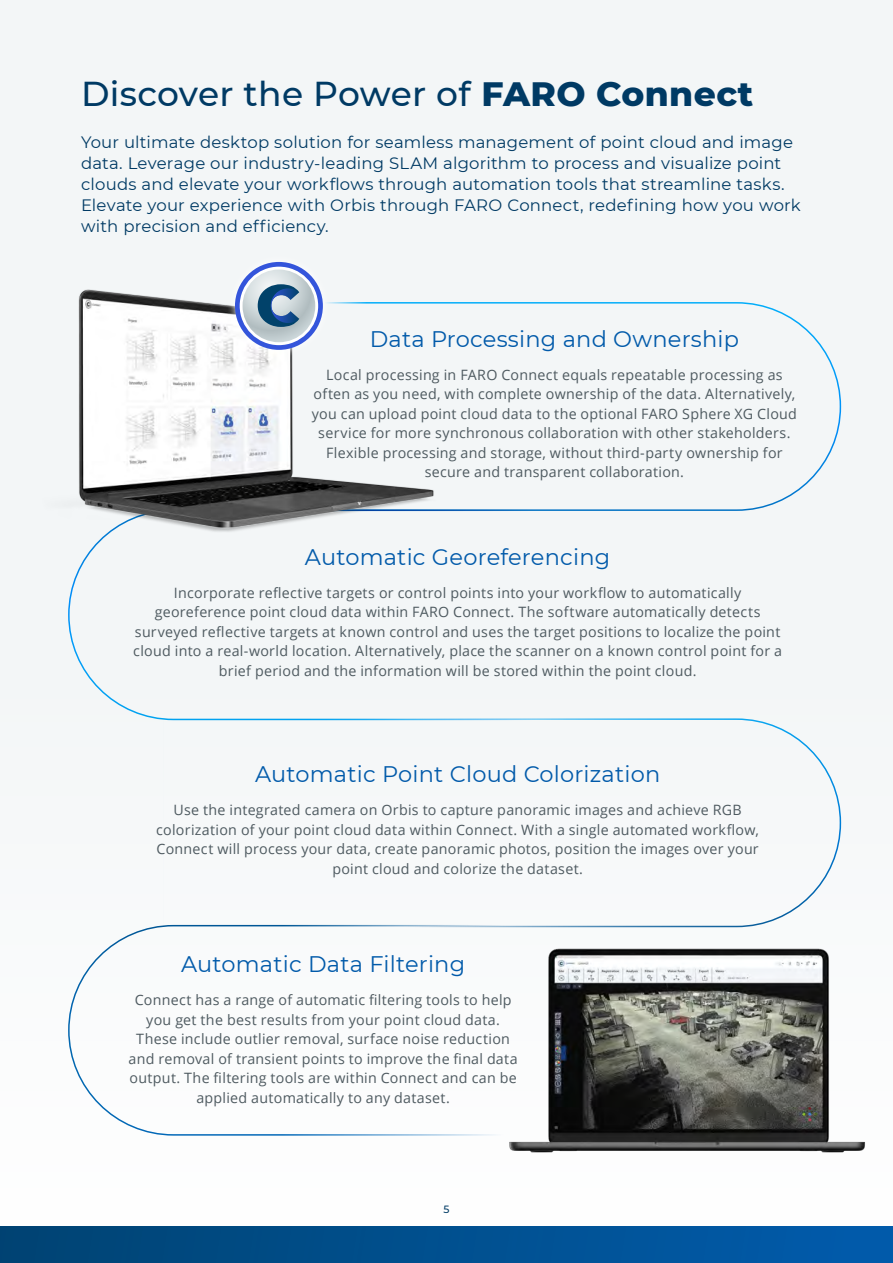
<style>
.page{position:relative;width:893px;height:1263px;background:#fff}
.page>*{position:absolute;margin:0;border:0;box-sizing:border-box;transform-origin:0 0}
.t1{font:500 34.5px "Montserrat";letter-spacing:.01em;color:#003a64}
.t2{font:22.5px "Montserrat";letter-spacing:.01em;color:#015aaa}
.t3{font:16.5px/21px "Montserrat";letter-spacing:.01em;color:#003a64}
.t4{font:14.25px/19.5px "Open Sans";letter-spacing:.02em;color:#4e5a60;text-align:center}
.t5{font:500 10.5px "Montserrat";color:#003a64}
.s1{font-weight:800}
</style>
<div class="page">
<div style="left:0;top:0;width:893px;height:1226px;background:#f3f6f7"></div>
<div style="left:0;top:1227px;width:893px;height:36px;background:linear-gradient(to right,#004372,#015cac)"></div>
<svg style="left:68px;top:925px;width:415px;height:211px"></svg>
<svg style="left:68px;top:552px;width:94px;height:168px"></svg>
<svg style="left:162px;top:718px;width:680px;height:210px"></svg>
<svg style="left:459px;top:302px;width:383px;height:209px"></svg>
<img style="left:497px;top:925px;width:368px;height:228px">
<img style="left:78px;top:289px;width:381px;height:263px">
<div style="left:227px;top:253px;width:104px;height:106px;background:#fff;opacity:.96"></div>
<svg style="left:235px;top:262px;width:88px;height:88px"></svg>
<h1 class="t1" style="left:81px;top:70px;width:674px">Discover the Power of <span class="s1">FARO Connect</span></h1>
<p class="t3" style="left:81px;top:131px;width:721px">Your ultimate desktop solution for seamless management of point cloud and image data. Leverage our industry-leading SLAM algorithm to process and visualize point clouds and elevate your workflows through automation tools that streamline tasks.<br>Elevate your experience with Orbis through FARO Connect, redefining how you work with precision and efficiency.</p>
<h2 class="t2" style="left:370px;top:323px;width:371px">Data Processing and Ownership</h2>
<p class="t4" style="left:312px;top:364px;width:487px">Local processing in FARO Connect equals repeatable processing as often as you need, with complete ownership of the data. Alternatively, you can upload point cloud data to the optional FARO Sphere XG Cloud service for more synchronous collaboration with other stakeholders.<br>Flexible processing and storage, without third-party ownership for secure and transparent collaboration.</p>
<h2 class="t2" style="left:305px;top:541px;width:307px">Automatic Georeferencing</h2>
<p class="t4" style="left:133px;top:582px;width:650px">Incorporate reflective targets or control points into your workflow to automatically georeference point cloud data within FARO Connect. The software automatically detects surveyed reflective targets at known control and uses the target positions to localize the point cloud into a real-world location. Alternatively, place the scanner on a known control point for a brief period and the information will be stored within the point cloud.</p>
<h2 class="t2" style="left:255px;top:759px;width:407px">Automatic Point Cloud Colorization</h2>
<p class="t4" style="left:156px;top:800px;width:604px">Use the integrated camera on Orbis to capture panoramic images and achieve RGB colorization of your point cloud data within Connect. With a single automated workflow, Connect will process your data, create panoramic photos, position the images over your point cloud and colorize the dataset.</p>
<h2 class="t2" style="left:181px;top:949px;width:286px">Automatic Data Filtering</h2>
<p class="t4" style="left:129px;top:990px;width:391px">Connect has a range of automatic filtering tools to help you get the best results from your point cloud data.<br>These include outlier removal, surface noise reduction and removal of transient points to improve the final data output. The filtering tools are within Connect and can be applied automatically to any dataset.</p>
<p class="t5" style="left:443px;top:1202px;width:8px">5</p>
</div>
